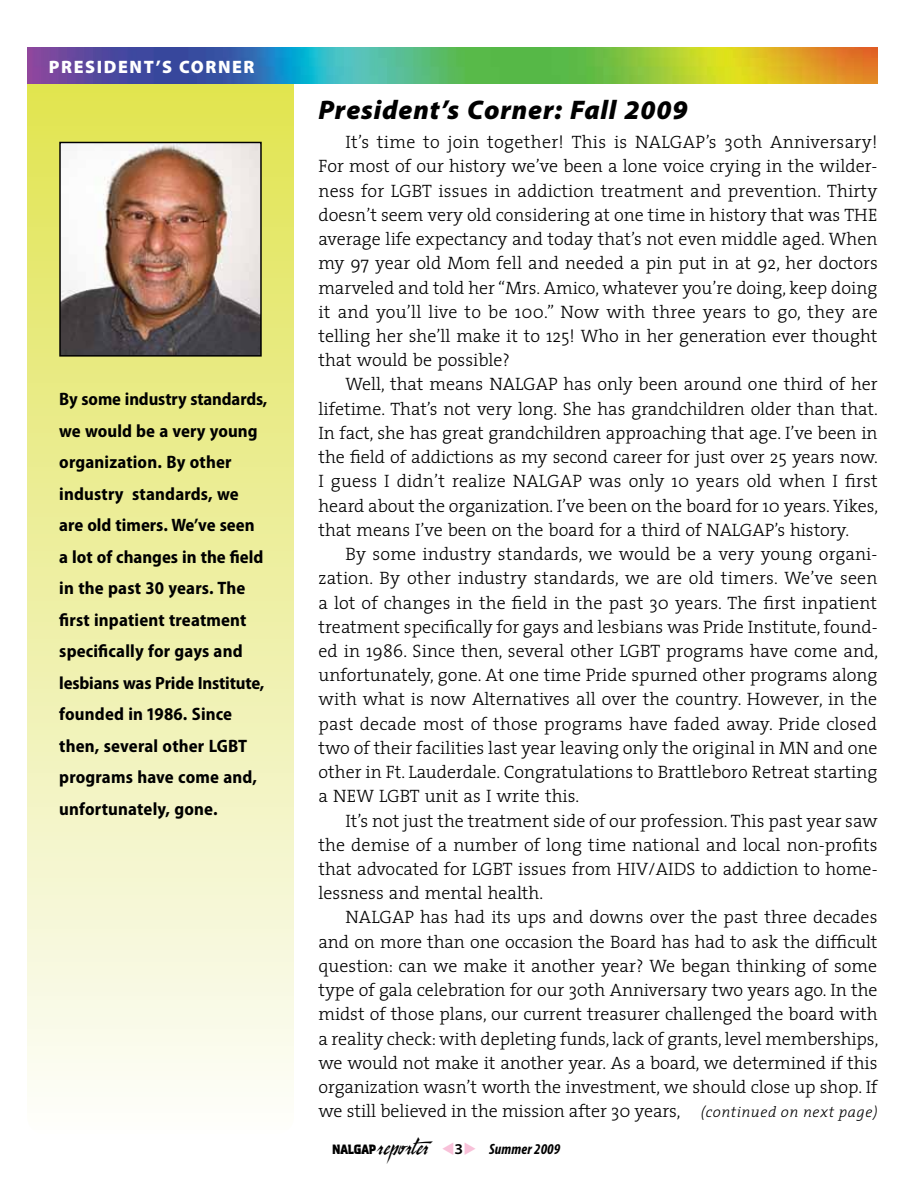
<style>
.page{position:relative;width:918px;height:1188px;background:#fff}
.page>*{position:absolute;margin:0;border:0;box-sizing:border-box;transform-origin:0 0}
.t1{font:italic 900 27px "Myriad Pro";letter-spacing:.03em;color:#000}
.t2{font:300 18px/24.3px "The Serif";color:#000;text-align:justify}
.t3{font:700 semi-condensed 18px/31.5px "Myriad Pro";letter-spacing:.01em;color:#000}
.t4{font:900 18px "Myriad Pro";letter-spacing:.09em;color:#fff}
.t5{font:700 semi-condensed 17.85px "Myriad Pro";letter-spacing:-.01em;color:#000}
.t6{font:italic 700 condensed 15px "Myriad Pro";letter-spacing:.01em;color:#000}
.t7{font:italic 300 15px "The Serif";letter-spacing:.04em;color:#000}
.t8{font:800 13.5px "Aquatic";letter-spacing:-.03em;color:#000}
.s1{font-family:"Personal";font-weight:400;font-style:normal;font-stretch:normal;font-size:33px}
.s2{color:#f8c1d9}
.s3{font-weight:600;font-style:normal;font-stretch:semi-expanded}
</style>
<div class="page">
<svg style="left:27px;top:83px;width:267px;height:1009px"></svg>
<img style="left:61px;top:144px;width:199px;height:211px">
<div style="left:59px;top:142px;width:203px;height:215px;border:1px solid #000"></div>
<img style="left:27px;top:47px;width:851px;height:36px">
<p class="t4" style="left:49px;top:56px;width:207px">PRESIDENT’S CORNER</p>
<p class="t3" style="left:59px;top:384px;width:210px">By some industry standards, we would be a very young organization. By other industry standards, we<br>are old timers. We’ve seen a lot of changes in the field in the past 30 years. The first inpatient treatment specifically for gays and</p>
<p class="t5" style="left:59px;top:673px;width:207px">lesbians was Pride Institute,</p>
<p class="t3" style="left:59px;top:699px;width:199px">founded in 1986. Since then, several other LGBT programs have come and, unfortunately, gone.</p>
<h1 class="t1" style="left:318px;top:95px;width:371px">President’s Corner: Fall 2009</h1>
<p class="t2" style="left:318px;top:129px;width:561px;text-indent:27px">It’s time to join together! This is NALGAP’s 30th Anniversary!<br>For most of our history we’ve been a lone voice crying in the wilder&shy;ness for LGBT issues in addiction treatment and prevention. Thirty doesn’t seem very old considering at one time in history that was THE average life expectancy and today that’s not even middle aged. When my 97 year old Mom fell and needed a pin put in at 92, her doctors marveled and told her “Mrs. Amico, whatever you’re doing, keep doing it and you’ll live to be 100.” Now with three years to go, they are telling her she’ll make it to 125! Who in her generation ever thought that would be possible?</p>
<p class="t2" style="left:318px;top:372px;width:561px;text-indent:27px">Well, that means NALGAP has only been around one third of her lifetime. That’s not very long. She has grandchildren older than that.<br>In fact, she has great grandchildren approaching that age. I’ve been in the field of addictions as my second career for just over 25 years now.<br>I guess I didn’t realize NALGAP was only 10 years old when I first heard about the organization. I’ve been on the board for 10 years. Yikes, that means I’ve been on the board for a third of NALGAP’s history.</p>
<p class="t2" style="left:318px;top:541px;width:561px;text-align:left;text-indent:27px">By some industry standards, we would be a very young organi&shy;zation. By other industry standards, we are old timers. We’ve seen a lot of changes in the field in the past 30 years. The first inpatient treatment specifically for gays and lesbians was Pride Institute, found&shy;ed in 1986. Since then, several other LGBT programs have come and, unfortunately, gone. At one time Pride spurned other programs along with what is now Alternatives all over the country. However, in the past decade most of those programs have faded away. Pride closed two of their facilities last year leaving only the original in MN and one other in Ft. Lauderdale. Congratulations to Brattleboro Retreat starting a NEW LGBT unit as I write this.</p>
<p class="t2" style="left:318px;top:808px;width:561px;text-indent:27px">It’s not just the treatment side of our profession. This past year saw the demise of a number of long time national and local non-profits that advocated for LGBT issues from HIV/AIDS to addiction to home&shy;lessness and mental health.</p>
<p class="t2" style="left:318px;top:905px;width:561px;text-indent:27px">NALGAP has had its ups and downs over the past three decades and on more than one occasion the Board has had to ask the difficult question: can we make it another year? We began thinking of some type of gala celebration for our 30th Anniversary two years ago. In the midst of those plans, our current treasurer challenged the board with a reality check: with depleting funds, lack of grants, level memberships, we would not make it another year. As a board, we determined if this organization wasn’t worth the investment, we should close up shop. If we still believed in the mission after 30 years,</p>
<p class="t7" style="left:701px;top:1100px;width:178px">(continued on next page)</p>
<p class="t8" style="left:332px;top:1141px;width:45px">NALGAP</p>
<p class="t6" style="left:376px;top:1141px;width:186px"><span class="s1">reporter</span> <span class="s2">▼</span><span class="s3">3</span><span class="s2">◆</span> Summer 2009</p>
</div>
